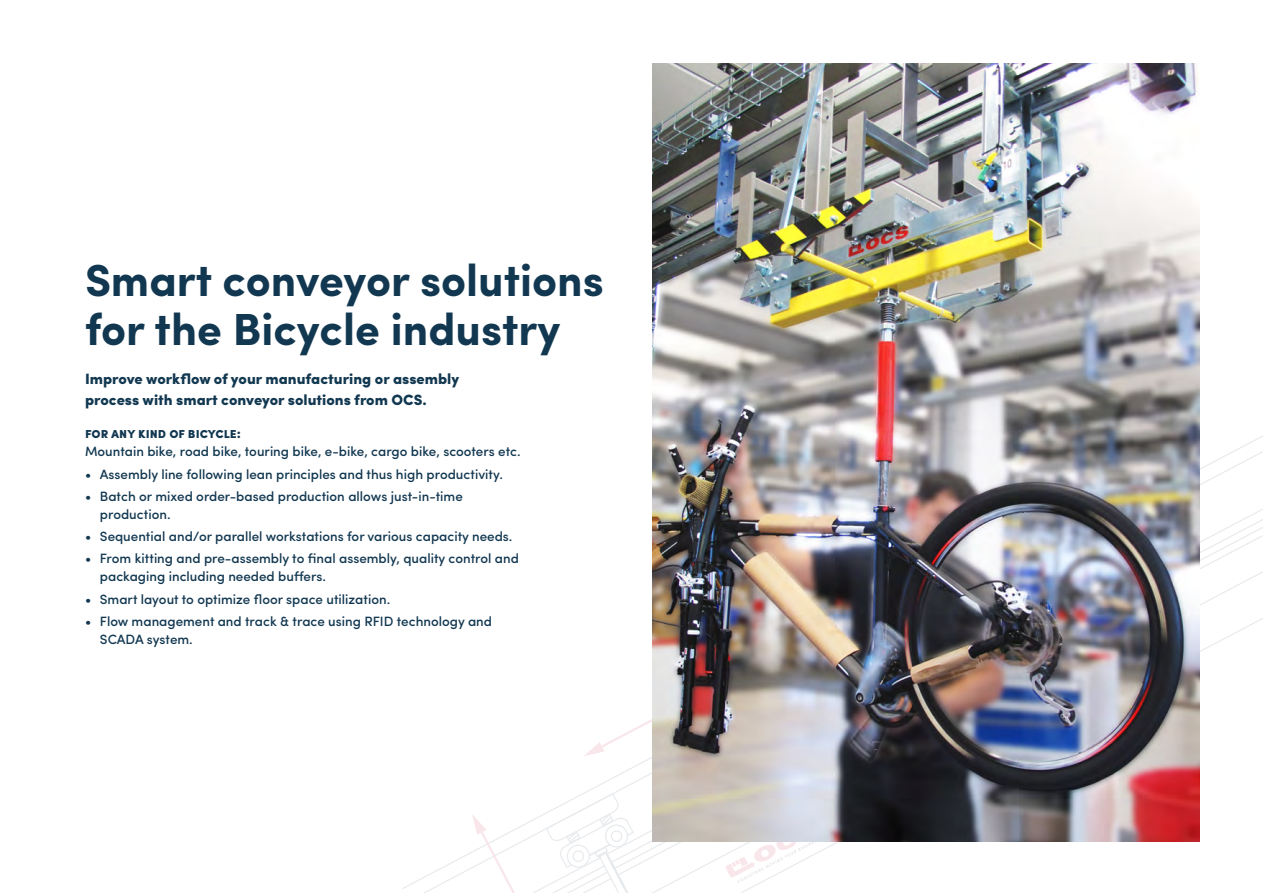
<style>
.page{position:relative;width:1263px;height:893px;background:#fff}
.page>*{position:absolute;margin:0;border:0;box-sizing:border-box;transform-origin:0 0}
.t1{font:700 45px/49.5px "Sofia Pro";color:#123851}
.t2{font:900 15px/21px "Sofia Pro";color:#123851}
.t3{font:500 13.5px/18px "Sofia Pro";color:#123851}
.s1{font-weight:900}
</style>
<div class="page">
<svg style="left:432px;top:456px;width:831px;height:437px"></svg>
<img style="left:653px;top:64px;width:546px;height:778px">
<p class="t1" style="left:85px;top:252px;width:520px">Smart conveyor solutions for the Bicycle industry</p>
<p class="t2" style="left:85px;top:367px;width:376px">Improve workflow of your manufacturing or assembly process with smart conveyor solutions from OCS.</p>
<p class="t3" style="left:85px;top:424px;width:437px"><span class="s1">for any kind of bicycle:<br></span>Mountain bike, road bike, touring bike, e-bike, cargo bike, scooters etc.</p>
<p class="t3" style="left:85px;top:464px;width:419px">• Assembly line following lean principles and thus high productivity.</p>
<p class="t3" style="left:100px;top:486px;width:364px;text-indent:-15px">• Batch or mixed order-based production allows just-in-time production.</p>
<p class="t3" style="left:85px;top:526px;width:429px">• Sequential and/or parallel workstations for various capacity needs.</p>
<p class="t3" style="left:100px;top:549px;width:421px;text-indent:-15px">• From kitting and pre-assembly to final assembly, quality control and packaging including needed buffers.</p>
<p class="t3" style="left:85px;top:589px;width:307px">• Smart layout to optimize floor space utilization.</p>
<p class="t3" style="left:100px;top:611px;width:394px;text-indent:-15px">• Flow management and track &amp; trace using RFID technology and<br>SCADA system.</p>
</div>
